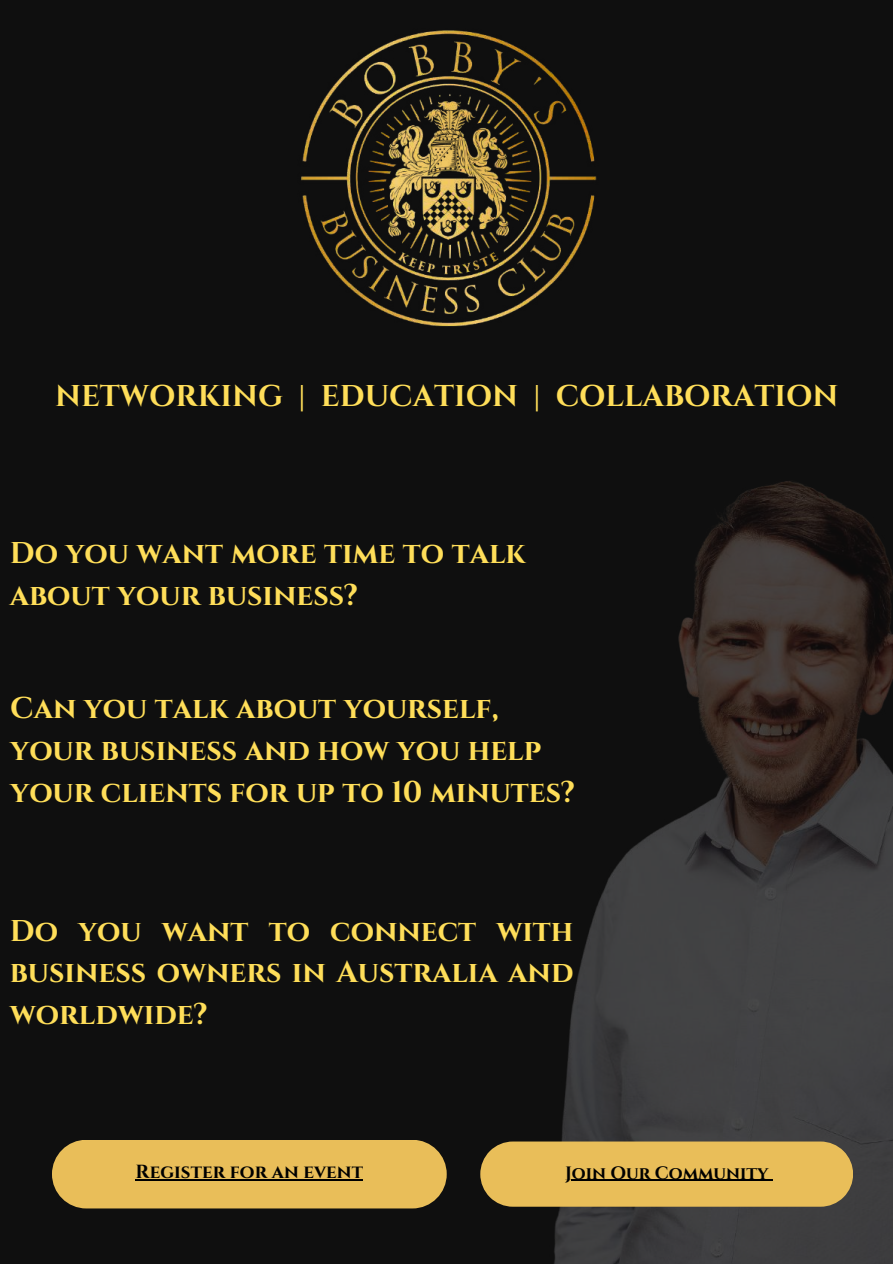
<style>
.page{position:relative;width:893px;height:1264px;background:#fff}
.page>*{position:absolute;margin:0;border:0;box-sizing:border-box;transform-origin:0 0}
.t1{font:700 30px/41.7px "Cinzel";color:#ffde59}
.t2{font:700 18.9px "Cinzel";color:#000}
.t3{font:700 17.85px "Cinzel";color:#000}
</style>
<div class="page">
<div style="left:0;top:0;width:892px;height:1263px;background:#0f0f0f"></div>
<img style="left:301px;top:30px;width:296px;height:297px">
<img style="left:446px;top:481px;width:446px;height:782px">
<div style="left:52px;top:1139px;width:394px;height:69px;background:#e9be59;border-radius:34px"></div>
<hr style="left:136px;top:1179px;width:227px;height:1px;background:#000">
<svg style="left:480px;top:1141px;width:373px;height:65px"></svg>
<p class="t1" style="left:55px;top:376px;width:784px">NETWORKING | EDUCATION | COLLABORATION</p>
<p class="t1" style="left:10px;top:533px;width:517px">Do you want more time to talk about your business?</p>
<p class="t1" style="left:10px;top:688px;width:566px">Can you talk about yourself, your business and how you help your clients for up to 10 minutes?</p>
<p class="t1" style="left:10px;top:910px;width:565px;text-align:justify">Do you want to connect with business owners in Australia and worldwide?</p>
<p class="t2" style="left:136px;top:1159px;width:229px">Register for an event</p>
<p class="t3" style="left:565px;top:1161px;width:205px">Join Our Community</p>
</div>
